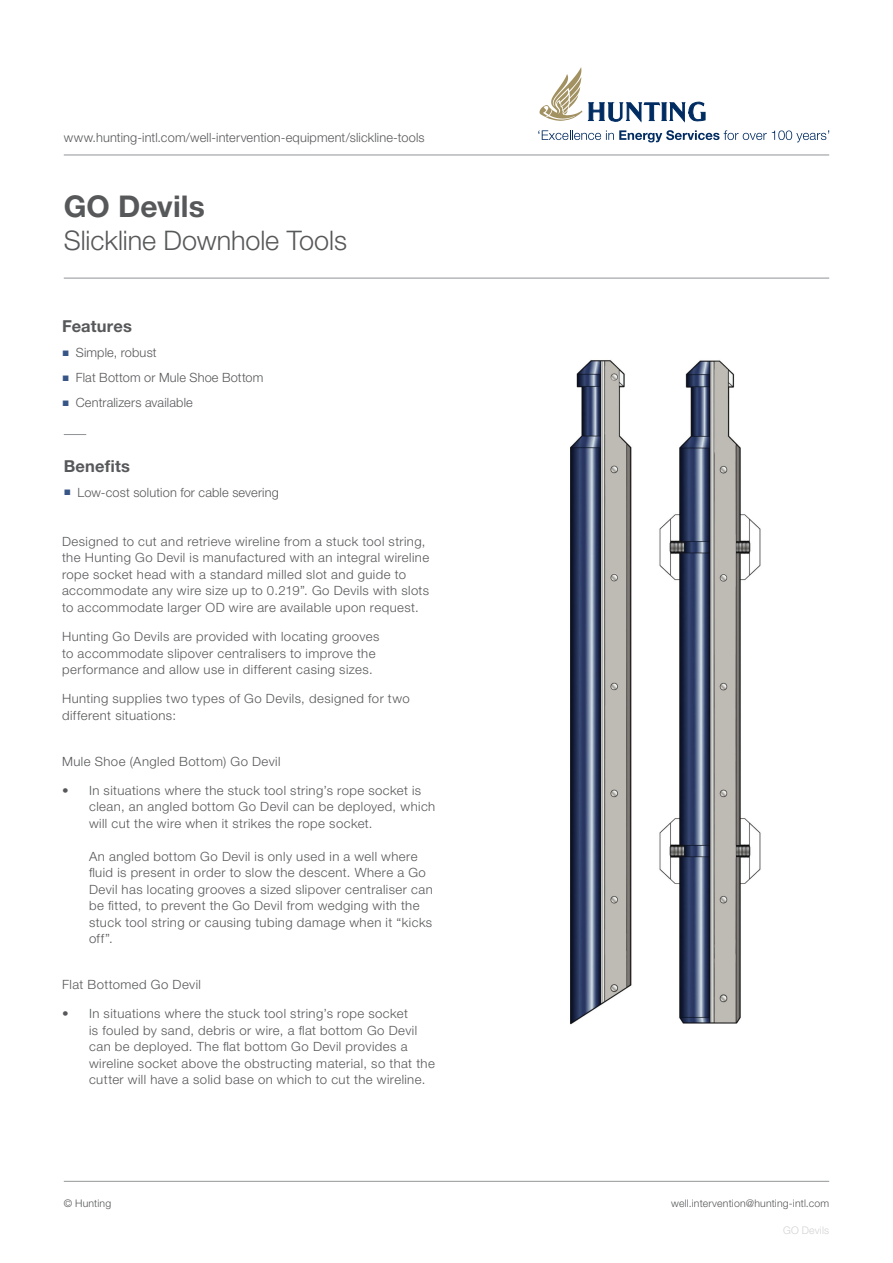
<style>
.page{position:relative;width:893px;height:1263px;background:#fff}
.page>*{position:absolute;margin:0;border:0;box-sizing:border-box;transform-origin:0 0}
._00_Datasheet_Headin{font:700 30px "Helvetica Neue LT Pro";letter-spacing:.005em;color:#57585a}
._01_Subheading{font:300 27px "Helvetica Neue LT Pro";letter-spacing:-.005em;color:#57585a}
._0b_Brochure_Subhead{font:700 16.5px "Helvetica Neue LT Pro";letter-spacing:.01em;color:#57585a}
.Body_copy{font:300 12.75px/16.5px "Helvetica Neue LT Pro";letter-spacing:.03em;color:#57585a}
.Body_copy-2{font:300 12.75px "Helvetica Neue LT Pro";letter-spacing:.01em;color:#57585a}
.Address_email{font:300 10.5px "Helvetica Neue LT Pro";letter-spacing:.015em;color:#57585a}
.Version{font:300 10.5px "Helvetica Neue LT Pro";letter-spacing:.015em;color:#d1d2d4}
.s1{font-family:"Times New Roman";font-weight:400;font-size:12px;color:#375586}
</style>
<div class="page">
<hr style="left:64px;top:155px;width:765px;height:1px;background:#8f9397">
<hr style="left:64px;top:1181px;width:765px;height:1px;background:#939598">
<hr style="left:64px;top:278px;width:765px;height:1px;background:#8f9397">
<svg style="left:64px;top:434px;width:22px;height:1px"></svg>
<svg style="left:539px;top:67px;width:43px;height:54px"></svg>
<svg style="left:588px;top:102px;width:117px;height:20px"></svg>
<svg style="left:538px;top:130px;width:291px;height:12px"></svg>
<img style="left:570px;top:360px;width:191px;height:665px">
<p class="Body_copy-2" style="left:64px;top:130px;width:362px">www.hunting-intl.com/well-intervention-equipment/slickline-tools</p>
<p class="_00_Datasheet_Headin" style="left:64px;top:188px;width:143px">GO Devils</p>
<p class="_01_Subheading" style="left:64px;top:223px;width:285px">Slickline Downhole Tools</p>
<p class="_0b_Brochure_Subhead" style="left:62px;top:316px;width:71px">Features</p>
<p class="Body_copy" style="left:62px;top:344px;width:96px"><span class="s1">■</span> Simple, robust</p>
<p class="Body_copy" style="left:62px;top:369px;width:203px"><span class="s1">■</span> Flat Bottom or Mule Shoe Bottom</p>
<p class="Body_copy" style="left:62px;top:394px;width:132px"><span class="s1">■</span> Centralizers available</p>
<p class="_0b_Brochure_Subhead" style="left:64px;top:456px;width:68px">Benefits</p>
<p class="Body_copy-2" style="left:64px;top:484px;width:217px"><span class="s1">■</span> Low-cost solution for cable severing</p>
<p class="Body_copy" style="left:62px;top:533px;width:369px">Designed to cut and retrieve wireline from a stuck tool string, the Hunting Go Devil is manufactured with an integral wireline rope socket head with a standard milled slot and guide to accommodate any wire size up to 0.219”. Go Devils with slots to accommodate larger OD wire are available upon request.</p>
<p class="Body_copy" style="left:62px;top:628px;width:319px">Hunting Go Devils are provided with locating grooves to accommodate slipover centralisers to improve the performance and allow use in different casing sizes.</p>
<p class="Body_copy" style="left:62px;top:690px;width:349px">Hunting supplies two types of Go Devils, designed for two different situations:</p>
<p class="Body_copy" style="left:62px;top:752px;width:220px">Mule Shoe (Angled Bottom) Go Devil</p>
<p class="Body_copy" style="left:89px;top:782px;width:348px;text-indent:-27px">• In situations where the stuck tool string’s rope socket is clean, an angled bottom Go Devil can be deployed, which will cut the wire when it strikes the rope socket.</p>
<p class="Body_copy" style="left:89px;top:848px;width:345px">An angled bottom Go Devil is only used in a well where fluid is present in order to slow the descent. Where a Go Devil has locating grooves a sized slipover centraliser can be fitted, to prevent the Go Devil from wedging with the stuck tool string or causing tubing damage when it “kicks off”.</p>
<p class="Body_copy" style="left:62px;top:976px;width:140px">Flat Bottomed Go Devil</p>
<p class="Body_copy" style="left:89px;top:1005px;width:347px;text-indent:-27px">• In situations where the stuck tool string’s rope socket<br>is fouled by sand, debris or wire, a flat bottom Go Devil can be deployed. The flat bottom Go Devil provides a wireline socket above the obstructing material, so that the cutter will have a solid base on which to cut the wireline.</p>
<p class="Address_email" style="left:64px;top:1196px;width:49px">© Hunting</p>
<p class="Address_email" style="left:671px;top:1196px;width:159px">well.intervention@hunting-intl.com</p>
<p class="Version" style="left:783px;top:1223px;width:48px">GO Devils</p>
</div>
